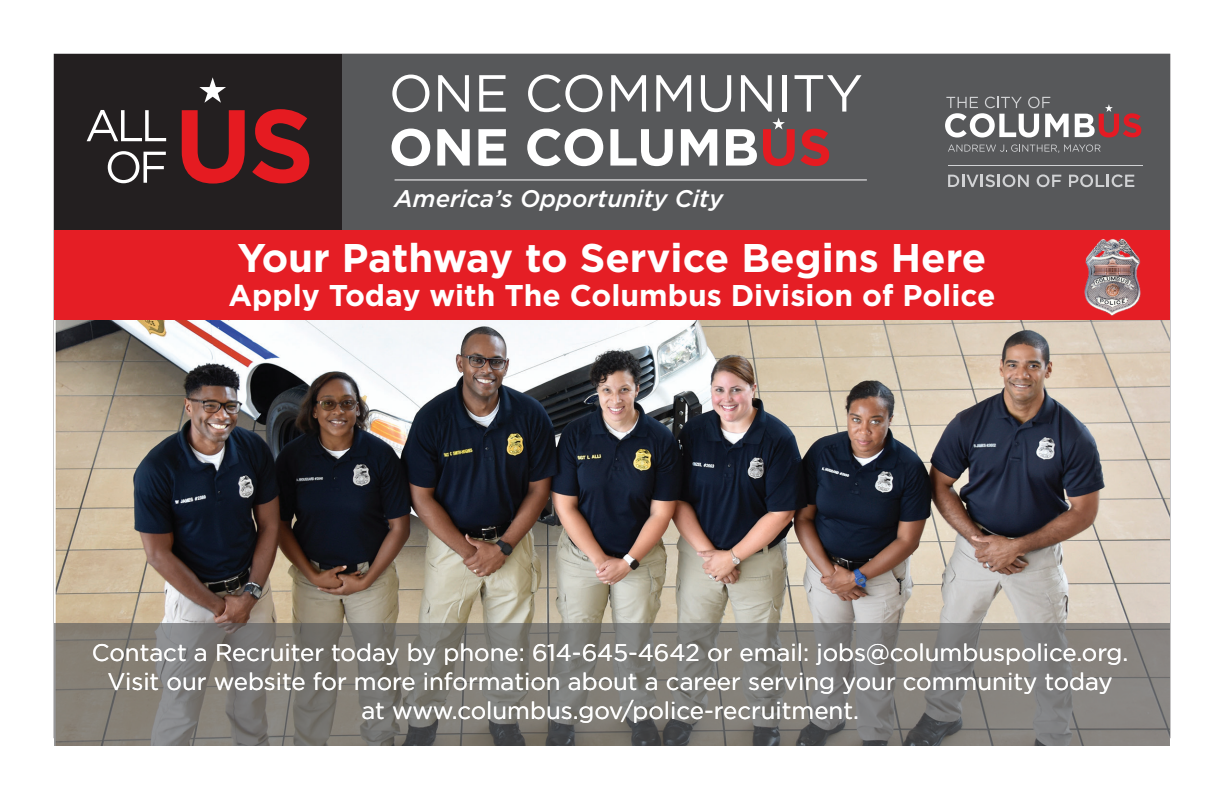
<style>
.page{position:relative;width:1224px;height:792px;background:#fff}
.page>*{position:absolute;margin:0;border:0;box-sizing:border-box;transform-origin:0 0}
.t1{font:52px/54px "Gotham";color:#fff}
.t2{font:700 40px "Gotham";color:#fff}
.t3{font:700 30px "Gotham";color:#fff}
.t4{font:24px/28.8px "Gotham";color:#fff;text-align:center}
.t5{font:italic 500 24px "Gotham";color:#fff}
.s1{font-weight:700}
.s2{font-weight:700;color:#e51b21}
</style>
<div class="page">
<div style="left:54px;top:54px;width:288px;height:176px;background:#231f20"></div>
<svg style="left:199px;top:77px;width:27px;height:26px"></svg>
<svg style="left:182px;top:110px;width:63px;height:74px"></svg>
<svg style="left:252px;top:109px;width:57px;height:74px"></svg>
<svg style="left:87px;top:110px;width:79px;height:31px"></svg>
<svg style="left:108px;top:151px;width:58px;height:32px"></svg>
<div style="left:342px;top:54px;width:828px;height:176px;background:#57585a"></div>
<svg style="left:772px;top:118px;width:13px;height:12px"></svg>
<hr style="left:395px;top:179px;width:472px;height:1px;background:#fff">
<svg style="left:945px;top:97px;width:124px;height:41px"></svg>
<svg style="left:1075px;top:104px;width:66px;height:33px"></svg>
<hr style="left:948px;top:165px;width:195px;height:1px;background:#d1d2d4">
<svg style="left:948px;top:174px;width:81px;height:13px"></svg>
<svg style="left:1037px;top:174px;width:24px;height:13px"></svg>
<svg style="left:1069px;top:174px;width:65px;height:13px"></svg>
<svg style="left:948px;top:144px;width:153px;height:9px"></svg>
<div style="left:54px;top:230px;width:1116px;height:91px;background:#e51e25"></div>
<img style="left:1084px;top:238px;width:57px;height:78px">
<img style="left:54px;top:321px;width:1116px;height:303px">
<svg style="left:54px;top:624px;width:1116px;height:122px;fill:#827f78"></svg>
<h1 class="t1" style="left:389px;top:65px;width:476px">ONE COMMUNITY<br><span class="s1">ONE COLUMB</span><span class="s2">US</span></h1>
<p class="t5" style="left:395px;top:183px;width:330px">America’s Opportunity City</p>
<h2 class="t2" style="left:238px;top:232px;width:750px">Your Pathway to Service Begins Here</h2>
<p class="t3" style="left:229px;top:276px;width:768px">Apply Today with The Columbus Division of Police</p>
<p class="t4" style="left:92px;top:638px;width:1038px">Contact a Recruiter today by phone: 614-645-4642 or email: jobs@columbuspolice.org.<br>Visit our website for more information about a career serving your community today<br>at www.columbus.gov/police-recruitment.</p>
</div>
